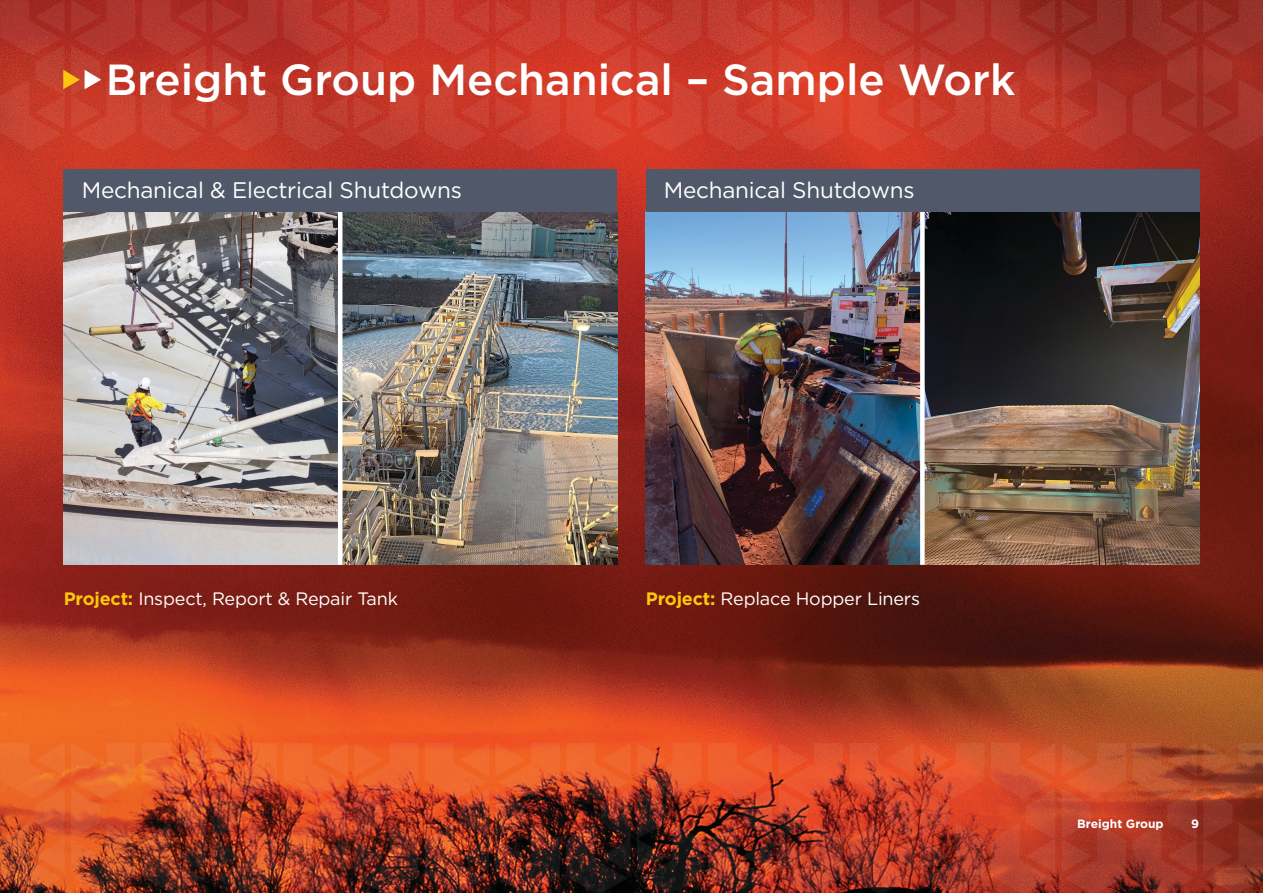
<style>
.page{position:relative;width:1263px;height:893px;background:#fff}
.page>*{position:absolute;margin:0;border:0;box-sizing:border-box;transform-origin:0 0}
.t1{font:500 43.5px "Gotham";color:#fff}
.t2{font:22.5px "Gotham";letter-spacing:-.01em;color:#fff}
.t3{font:18px "Gotham";letter-spacing:-.01em;color:#fff}
.t4{font:700 12px "Gotham";color:#fff}
.s1{font-weight:700;color:#fdc70d}
</style>
<div class="page">
<img style="left:0;top:151px;width:1263px;height:592px">
<img style="left:0;top:0;width:1263px;height:151px">
<img style="left:0;top:743px;width:1263px;height:150px">
<img style="left:646px;top:212px;width:274px;height:353px">
<img style="left:925px;top:212px;width:274px;height:353px">
<img style="left:64px;top:212px;width:274px;height:353px">
<img style="left:342px;top:212px;width:275px;height:353px">
<svg style="left:63px;top:70px;width:38px;height:19px"></svg>
<div style="left:920px;top:211px;width:5px;height:354px;background:#fff"></div>
<hr style="left:338px;top:211px;width:4px;height:354px;background:#fff">
<div style="left:64px;top:169px;width:553px;height:43px;background:#51586a"></div>
<div style="left:646px;top:169px;width:553px;height:43px;background:#51586a"></div>
<p class="t1" style="left:106px;top:51px;width:911px">Breight Group Mechanical – Sample Work</p>
<p class="t2" style="left:82px;top:175px;width:382px">Mechanical &amp; Electrical Shutdowns</p>
<p class="t2" style="left:664px;top:175px;width:252px">Mechanical Shutdowns</p>
<p class="t3" style="left:64px;top:588px;width:336px"><span class="s1">Project:</span> Inspect, Report &amp; Repair Tank</p>
<p class="t3" style="left:646px;top:588px;width:276px"><span class="s1">Project:</span> Replace Hopper Liners</p>
<p class="t4" style="left:1077px;top:816px;width:88px">Breight Group</p>
<p class="t4" style="left:1191px;top:816px;width:9px">9</p>
</div>
